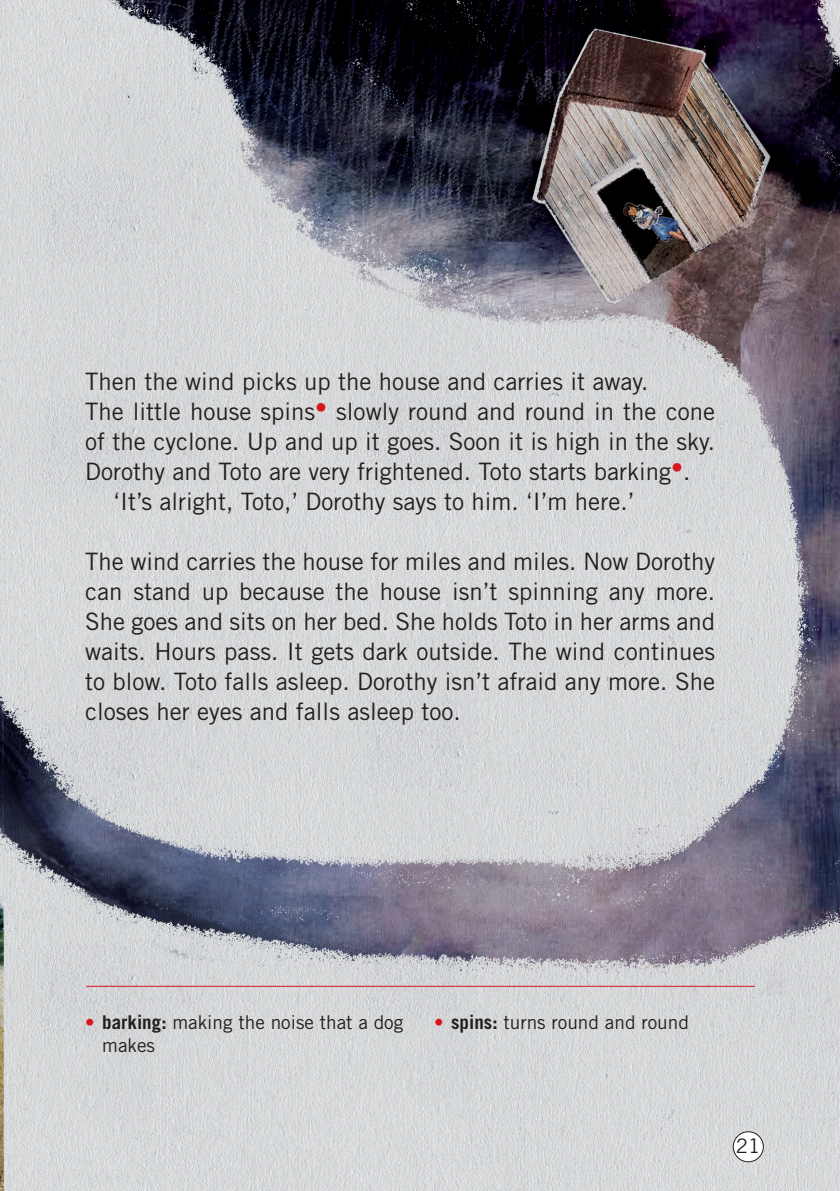
<style>
.page{position:relative;width:840px;height:1191px;background:#fff}
.page>*{position:absolute;margin:0;border:0;box-sizing:border-box;transform-origin:0 0}
.t1{font:24px/30px "Trade Gothic LT Std";color:#231f20;text-align:justify}
.Normale{font:20px "Trade Gothic LT Std";color:#231f20}
.t2{font:19px "Trade Gothic LT Std";color:#231f20}
.s1{font-weight:700;color:#d7171f}
.s2{font-weight:700}
</style>
<div class="page">
<img style="left:0;top:0;width:839px;height:1191px">
<div style="left:732px;top:1131px;width:30px;height:30px;background:#fff;border-radius:50%"></div>
<div style="left:732px;top:1131px;width:31px;height:31px;border:1px solid #231f20;border-radius:50%"></div>
<hr style="left:86px;top:985px;width:668px;height:1px;background:#d7171f">
<p class="t1" style="left:85px;top:366px;width:564px">Then the wind picks up the house and carries it away.</p>
<p class="t1" style="left:85px;top:396px;width:631px">The little house spins<sup>•</sup> slowly round and round in the cone of the cyclone. Up and up it goes. Soon it is high in the sky.<br>Dorothy and Toto are very frightened. Toto starts barking<sup>•</sup>.</p>
<p class="t1" style="left:113px;top:486px;width:522px">‘It’s alright, Toto,’ Dorothy says to him. ‘I’m here.’</p>
<p class="t1" style="left:85px;top:546px;width:631px">The wind carries the house for miles and miles. Now Dorothy can stand up because the house isn’t spinning any more.<br>She goes and sits on her bed. She holds Toto in her arms and waits. Hours pass. It gets dark outside. The wind continues to blow. Toto falls asleep. Dorothy isn’t afraid any more. She closes her eyes and falls asleep too.</p>
<p class="t2" style="left:85px;top:1011px;width:319px"><span class="s1">•</span> <span class="s2">barking:</span> making the noise that a dog</p>
<p class="t2" style="left:434px;top:1011px;width:256px"><span class="s1">•</span> <span class="s2">spins:</span> turns round and round</p>
<p class="t2" style="left:102px;top:1033px;width:54px">makes</p>
<p class="Normale" style="left:735px;top:1134px;width:26px">21</p>
</div>
